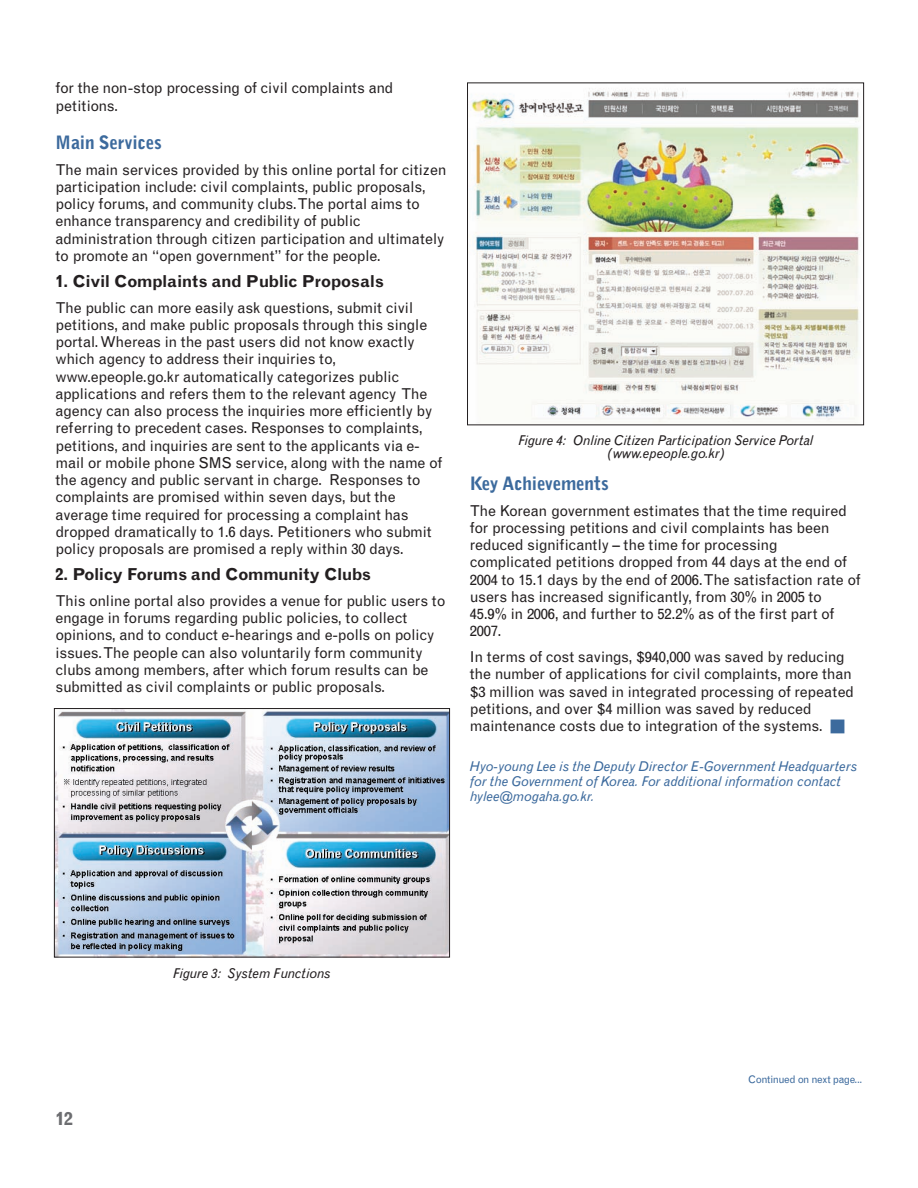
<style>
.page{position:relative;width:918px;height:1188px;background:#fff}
.page>*{position:absolute;margin:0;border:0;box-sizing:border-box;transform-origin:0 0}
.t1{font:900 18px "Grotesque";letter-spacing:-.01em;color:#3c6a9d}
.t2{font:700 18px "Grotesque";color:#6c6d70}
.t3{font:700 16.5px "Grotesque";letter-spacing:-.03em;color:#231f20}
.t4{font:15px/17.2px "Grotesque";letter-spacing:-.02em;color:#231f20}
.t5{font:italic 13.5px/15px "Grotesque";letter-spacing:-.005em;color:#3c6a9d}
.t6{font:italic 13.5px/13.5px "Grotesque";letter-spacing:-.025em;color:#231f20;text-align:center}
.t7{font:10.5px "Grotesque";letter-spacing:-.04em;color:#3c6a9d}
.s1{color:#3c6a9d}
</style>
<div class="page">
<img style="left:56px;top:710px;width:392px;height:245px">
<div style="left:54px;top:708px;width:396px;height:249px;border:1px solid #231f20"></div>
<img style="left:471px;top:88px;width:389px;height:334px">
<div style="left:467px;top:82px;width:397px;height:343px;border:1px solid #231f20"></div>
<p class="t4" style="left:56px;top:81px;width:339px">for the non-stop processing of civil complaints and petitions.</p>
<p class="t1" style="left:56px;top:135px;width:108px">Main Services</p>
<p class="t4" style="left:56px;top:162px;width:393px">The main services provided by this online portal for citizen participation include: civil complaints, public proposals, policy forums, and community clubs. The portal aims to enhance transparency and credibility of public administration through citizen participation and ultimately to promote an “open government” for the people.</p>
<p class="t3" style="left:56px;top:275px;width:330px">1. Civil Complaints and Public Proposals</p>
<p class="t4" style="left:56px;top:300px;width:388px">The public can more easily ask questions, submit civil petitions, and make public proposals through this single portal. Whereas in the past users did not know exactly which agency to address their inquiries to, www.epeople.go.kr automatically categorizes public applications and refers them to the relevant agency The agency can also process the inquiries more efficiently by referring to precedent cases. Responses to complaints, petitions, and inquiries are sent to the applicants via e&shy;mail or mobile phone SMS service, along with the name of the agency and public servant in charge. Responses to complaints are promised within seven days, but the average time required for processing a complaint has dropped dramatically to 1.6 days. Petitioners who submit policy proposals are promised a reply within 30 days.</p>
<p class="t3" style="left:56px;top:568px;width:317px">2. Policy Forums and Community Clubs</p>
<p class="t4" style="left:56px;top:593px;width:392px">This online portal also provides a venue for public users to engage in forums regarding public policies, to collect opinions, and to conduct e-hearings and e-polls on policy issues. The people can also voluntarily form community clubs among members, after which forum results can be submitted as civil complaints or public proposals.</p>
<p class="t6" style="left:518px;top:434px;width:297px">Figure 4: Online Citizen Participation Service Portal (www.epeople.go.kr)</p>
<p class="t1" style="left:470px;top:476px;width:140px">Key Achievements</p>
<p class="t4" style="left:470px;top:503px;width:392px">The Korean government estimates that the time required for processing petitions and civil complaints has been reduced significantly – the time for processing complicated petitions dropped from 44 days at the end of 2004 to 15.1 days by the end of 2006. The satisfaction rate of users has increased significantly, from 30% in 2005 to 45.9% in 2006, and further to 52.2% as of the first part of 2007.</p>
<p class="t4" style="left:470px;top:650px;width:386px">In terms of cost savings, $940,000 was saved by reducing the number of applications for civil complaints, more than $3 million was saved in integrated processing of repeated petitions, and over $4 million was saved by reduced maintenance costs due to integration of the systems. <span class="s1">■</span></p>
<p class="t5" style="left:470px;top:760px;width:389px">Hyo-young Lee is the Deputy Director E-Government Headquarters for the Government of Korea. For additional information contact hylee@mogaha.go.kr.</p>
<p class="t2" style="left:56px;top:1112px;width:19px">12</p>
<p class="t6" style="left:173px;top:968px;width:159px">Figure 3: System Functions</p>
<p class="t7" style="left:748px;top:1075px;width:116px">Continued on next page...</p>
</div>
